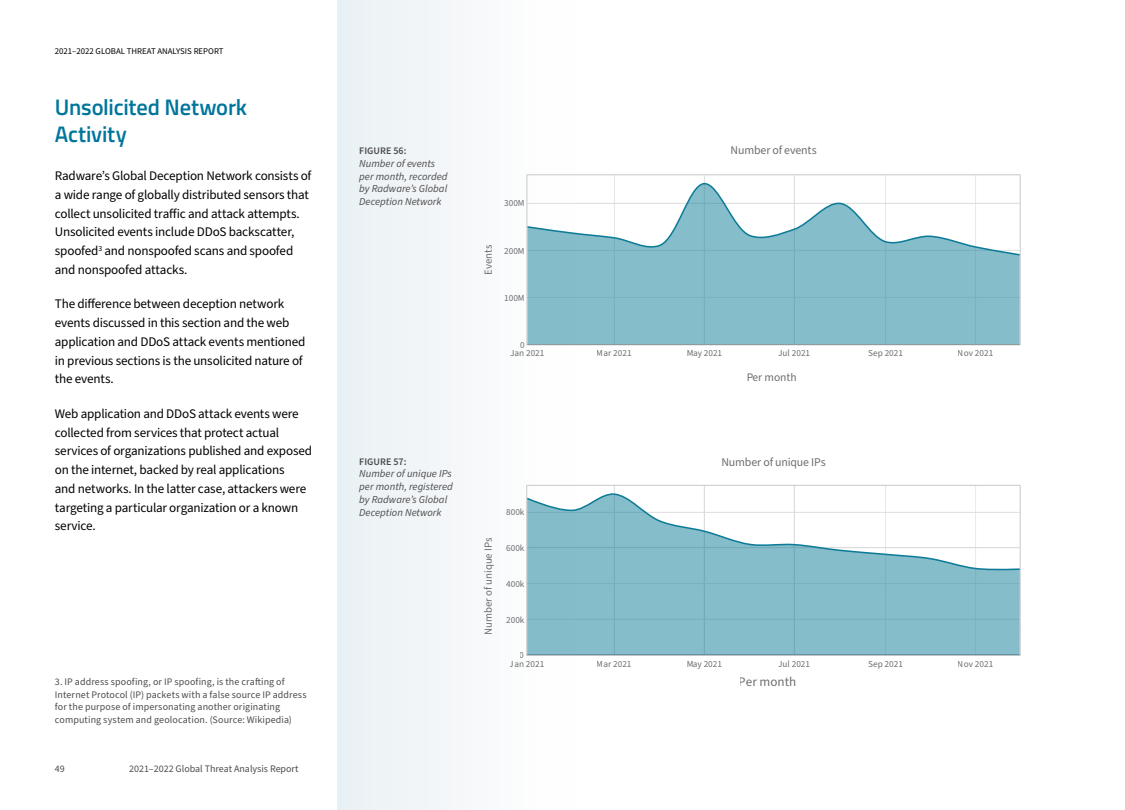
<style>
.page{position:relative;width:1125px;height:810px;background:#fff}
.page>*{position:absolute;margin:0;border:0;box-sizing:border-box;transform-origin:0 0}
.t1{font:600 22.5px/27px "Titillium Web";letter-spacing:-.01em;color:#00759b}
.t2{font:13.12px/18.8px "Source Sans Pro";letter-spacing:-.015em;color:#000}
.t3{font:13.12px "Source Sans Pro";color:#6d6e71}
.t4{font:11.88px "Source Sans Pro";letter-spacing:-.01em;color:#6e6e70}
.t5{font:11.5px "Source Sans Pro";color:#6d6e71}
.t6{font:10.75px "Source Sans Pro";color:#6d6e71}
.t7{font:italic 10.62px/12.8px "Source Sans Pro";color:#4d4d4d}
.t8{font:10px/12.5px "Source Sans Pro";letter-spacing:.01em;color:#4d4d4d}
.t9{font:600 10px "Source Sans Pro";color:#4d4d4d}
.t10{font:9.25px "Source Sans Pro";color:#6d6e71}
.t11{font:8.75px "Source Sans Pro";color:#000}
</style>
<div class="page">
<div style="left:338px;top:0;width:235px;height:810px;background:#f4f7f9"></div>
<div style="left:527px;top:175px;width:493px;height:170px;background:#fff"></div>
<hr style="left:614px;top:175px;width:1px;height:170px;background:#eee">
<hr style="left:704px;top:175px;width:1px;height:170px;background:#eee">
<hr style="left:794px;top:175px;width:1px;height:170px;background:#eee">
<hr style="left:885px;top:175px;width:1px;height:170px;background:#eee">
<hr style="left:975px;top:175px;width:1px;height:170px;background:#eee">
<div style="left:528px;top:257px;width:492px;height:88px;background:#86bdcb"></div>
<svg style="left:526px;top:181px;width:494px;height:76px"></svg>
<hr style="left:527px;top:174px;width:494px;height:1px;background:#c7c8ca">
<hr style="left:527px;top:345px;width:494px;height:1px;background:#c7c8ca">
<hr style="left:1020px;top:175px;width:1px;height:170px;background:#c7c8ca">
<hr style="left:527px;top:175px;width:1px;height:170px;background:#c7c8ca">
<div style="left:527px;top:486px;width:493px;height:169px;background:#fff"></div>
<hr style="left:614px;top:486px;width:1px;height:169px;background:#eee">
<hr style="left:704px;top:486px;width:1px;height:169px;background:#eee">
<hr style="left:794px;top:486px;width:1px;height:169px;background:#eee">
<hr style="left:885px;top:486px;width:1px;height:169px;background:#eee">
<hr style="left:975px;top:486px;width:1px;height:169px;background:#eee">
<div style="left:527px;top:571px;width:493px;height:84px;background:#86bdcb"></div>
<svg style="left:527px;top:493px;width:493px;height:78px"></svg>
<hr style="left:526px;top:485px;width:495px;height:1px;background:#c7c8ca">
<hr style="left:526px;top:655px;width:495px;height:1px;background:#c7c8ca">
<hr style="left:1020px;top:486px;width:1px;height:169px;background:#c7c8ca">
<hr style="left:526px;top:486px;width:1px;height:169px;background:#c7c8ca">
<p class="t11" style="left:55px;top:45px;width:170px">2021–2022 GLOBAL THREAT ANALYSIS REPORT</p>
<h1 class="t1" style="left:55px;top:93px;width:194px">Unsolicited Network<br>Activity</h1>
<p class="t2" style="left:55px;top:167px;width:258px">Radware’s Global Deception Network consists of a wide range of globally distributed sensors that collect unsolicited traffic and attack attempts.<br>Unsolicited events include DDoS backscatter, spoofed<sup>3</sup> and nonspoofed scans and spoofed and nonspoofed attacks.</p>
<p class="t2" style="left:55px;top:295px;width:252px">The difference between deception network events discussed in this section and the web application and DDoS attack events mentioned in previous sections is the unsolicited nature of the events.</p>
<p class="t2" style="left:55px;top:404px;width:259px">Web application and DDoS attack events were collected from services that protect actual services of organizations published and exposed on the internet, backed by real applications<br>and networks. In the latter case, attackers were targeting a particular organization or a known service.</p>
<p class="t8" style="left:55px;top:676px;width:253px">3. IP address spoofing, or IP spoofing, is the crafting of Internet Protocol (IP) packets with a false source IP address for the purpose of impersonating another originating computing system and geolocation. (Source: Wikipedia)</p>
<p class="t8" style="left:55px;top:763px;width:11px">49</p>
<p class="t8" style="left:129px;top:763px;width:171px">2021–2022 Global Threat Analysis Report</p>
<p class="t9" style="left:359px;top:144px;width:49px">FIGURE 56:</p>
<p class="t7" style="left:359px;top:157px;width:90px">Number of events per month, recorded by Radware’s Global<br>Deception Network</p>
<p class="t9" style="left:359px;top:455px;width:49px">FIGURE 57:</p>
<p class="t7" style="left:359px;top:468px;width:95px">Number of unique IPs per month, registered by Radware’s Global<br>Deception Network</p>
<p class="t4" style="left:731px;top:142px;width:88px">Number of events</p>
<p class="t10" style="left:504px;top:197px;width:22px">300M</p>
<p class="t6" style="left:481px;top:275px;width:31px;rotate:-90deg">Events</p>
<p class="t10" style="left:504px;top:244px;width:22px">200M</p>
<p class="t10" style="left:504px;top:291px;width:22px">100M</p>
<p class="t10" style="left:520px;top:338px;width:6px">0</p>
<p class="t10" style="left:510px;top:347px;width:36px">Jan 2021</p>
<p class="t10" style="left:597px;top:347px;width:36px">Mar 2021</p>
<p class="t10" style="left:686px;top:347px;width:37px">May 2021</p>
<p class="t10" style="left:778px;top:347px;width:34px">Jul 2021</p>
<p class="t10" style="left:868px;top:347px;width:36px">Sep 2021</p>
<p class="t10" style="left:958px;top:347px;width:37px">Nov 2021</p>
<p class="t5" style="left:746px;top:370px;width:52px">Per month</p>
<p class="t4" style="left:721px;top:454px;width:106px">Number of unique IPs</p>
<p class="t6" style="left:481px;top:635px;width:99px;rotate:-90deg">Number of unique IPs</p>
<p class="t10" style="left:506px;top:506px;width:20px">800k</p>
<p class="t10" style="left:506px;top:542px;width:20px">600k</p>
<p class="t10" style="left:506px;top:578px;width:20px">400k</p>
<p class="t10" style="left:506px;top:613px;width:20px">200k</p>
<p class="t10" style="left:520px;top:649px;width:6px">0</p>
<p class="t10" style="left:510px;top:658px;width:36px">Jan 2021</p>
<p class="t10" style="left:597px;top:658px;width:36px">Mar 2021</p>
<p class="t10" style="left:686px;top:658px;width:37px">May 2021</p>
<p class="t10" style="left:778px;top:658px;width:34px">Jul 2021</p>
<p class="t10" style="left:868px;top:658px;width:36px">Sep 2021</p>
<p class="t10" style="left:958px;top:658px;width:37px">Nov 2021</p>
<p class="t3" style="left:739px;top:673px;width:59px">Per month</p>
</div>
